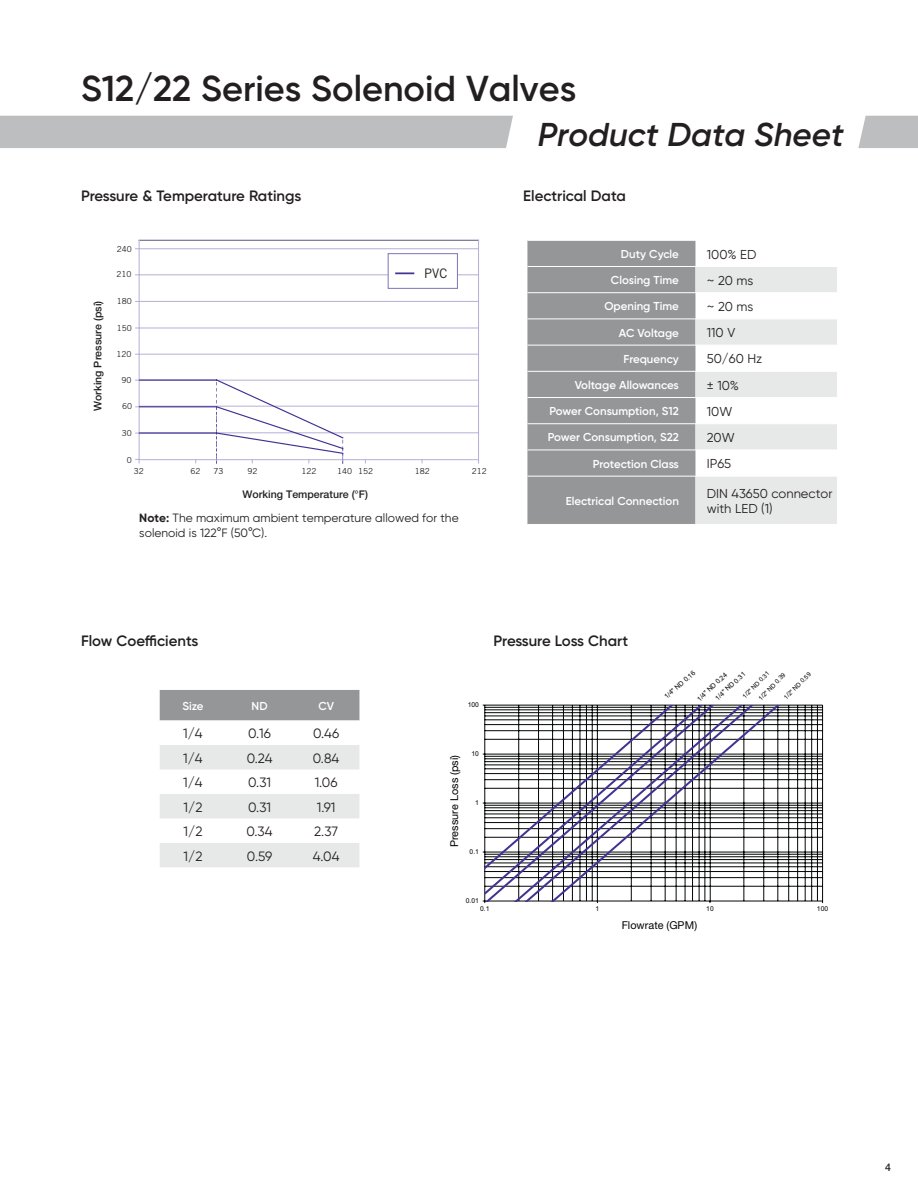
<style>
.page{position:relative;width:918px;height:1188px;background:#fff}
.page>*{position:absolute;margin:0;border:0;box-sizing:border-box;transform-origin:0 0}
.t1{font:600 36px "Gilroy";color:#231f20}
.t2{font:italic 600 33px "Gilroy";color:#231f20}
.Valves_Section_Title{font:600 15px "Gilroy";color:#231f20}
.TABLE_Cells{font:13.5px "Gilroy";color:#231f20}
.t3{font:13.2px "Trade Gothic";color:#231f20}
.t4{font:12.9px/15.5px "Gilroy";color:#231f20}
.t5{font:12px/15px "Gilroy";color:#231f20}
.TABLE_1st_Row{font:600 11.55px "Gilroy";color:#fff}
.t6{font:10.8px "Helvetica Neue LT";color:#030505}
.t7{font:500 10.65px "Helvetica Neue LT";color:#231f20}
.t8{font:500 10.5px "Helvetica Neue LT";color:#231f20}
.t9{font:8.25px "Trade Gothic";color:#231f20}
.t10{font:6.75px "Arial";color:#030505}
.t11{font:6.3px/12.6px "Arial";color:#030505}
.s1{font-weight:700}
</style>
<div class="page">
<svg style="left:858px;top:116px;width:60px;height:32px"></svg>
<div style="left:0;top:116px;width:513px;height:32px;background:#bcbec0"></div>
<hr style="left:139px;top:433px;width:340px;height:1px;background:#b6afd7">
<hr style="left:139px;top:380px;width:340px;height:1px;background:#b6afd7">
<hr style="left:139px;top:301px;width:340px;height:1px;background:#b6afd7">
<hr style="left:139px;top:249px;width:340px;height:1px;background:#b6afd7">
<hr style="left:139px;top:406px;width:340px;height:1px;background:#b6afd7">
<hr style="left:139px;top:354px;width:340px;height:1px;background:#b6afd7">
<hr style="left:139px;top:328px;width:340px;height:1px;background:#b6afd7">
<hr style="left:139px;top:275px;width:340px;height:1px;background:#b6afd7">
<div style="left:139px;top:240px;width:340px;height:220px;border:1px solid #b6afd7"></div>
<div style="left:388px;top:253px;width:70px;height:36px;background:#fff;border:1px solid #8073b5"></div>
<svg style="left:396px;top:272px;width:17px;height:2px"></svg>
<svg style="left:135px;top:378px;width:209px;height:86px"></svg>
<div style="left:527px;top:241px;width:168px;height:283px;background:#949698"></div>
<svg style="left:695px;top:267px;width:142px;height:257px"></svg>
<hr style="left:527px;top:266px;width:168px;height:1px;background:#fff">
<hr style="left:527px;top:292px;width:168px;height:1px;background:#fff">
<hr style="left:695px;top:292px;width:142px;height:1px;background:#fff">
<hr style="left:527px;top:319px;width:168px;height:1px;background:#fff">
<hr style="left:695px;top:319px;width:142px;height:1px;background:#fff">
<hr style="left:527px;top:345px;width:168px;height:1px;background:#fff">
<hr style="left:695px;top:345px;width:142px;height:1px;background:#fff">
<hr style="left:527px;top:371px;width:168px;height:1px;background:#fff">
<hr style="left:695px;top:371px;width:142px;height:1px;background:#fff">
<hr style="left:527px;top:397px;width:168px;height:1px;background:#fff">
<hr style="left:695px;top:397px;width:142px;height:1px;background:#fff">
<hr style="left:527px;top:423px;width:168px;height:1px;background:#fff">
<hr style="left:695px;top:423px;width:142px;height:1px;background:#fff">
<hr style="left:527px;top:450px;width:168px;height:1px;background:#fff">
<hr style="left:695px;top:450px;width:142px;height:1px;background:#fff">
<hr style="left:527px;top:476px;width:168px;height:1px;background:#fff">
<hr style="left:695px;top:476px;width:142px;height:1px;background:#fff">
<svg style="left:485px;top:705px;width:338px;height:197px"></svg>
<svg style="left:160px;top:690px;width:199px;height:177px"></svg>
<h1 class="t1" style="left:81px;top:66px;width:497px">S12/22 Series Solenoid Valves</h1>
<p class="Valves_Section_Title" style="left:81px;top:186px;width:222px">Pressure &amp; Temperature Ratings</p>
<p class="t9" style="left:117px;top:244px;width:17px">240</p>
<p class="t7" style="left:92px;top:411px;width:112px;rotate:-90deg">Working Pressure (psi)</p>
<p class="t9" style="left:117px;top:269px;width:17px">210</p>
<p class="t3" style="left:424px;top:265px;width:24px">PVC</p>
<p class="t9" style="left:117px;top:296px;width:17px">180</p>
<p class="t9" style="left:117px;top:323px;width:17px">150</p>
<p class="t9" style="left:117px;top:349px;width:17px">120</p>
<p class="t9" style="left:122px;top:375px;width:12px">90</p>
<p class="t9" style="left:122px;top:401px;width:12px">60</p>
<p class="t9" style="left:122px;top:428px;width:12px">30</p>
<p class="t9" style="left:127px;top:455px;width:7px">0</p>
<p class="t9" style="left:214px;top:467px;width:12px">73</p>
<p class="t9" style="left:337px;top:467px;width:17px">140</p>
<p class="t9" style="left:134px;top:467px;width:12px">32</p>
<p class="t9" style="left:191px;top:467px;width:12px">62</p>
<p class="t9" style="left:247px;top:467px;width:12px">92</p>
<p class="t9" style="left:301px;top:467px;width:17px">122</p>
<p class="t9" style="left:358px;top:467px;width:17px">152</p>
<p class="t9" style="left:415px;top:467px;width:17px">182</p>
<p class="t9" style="left:472px;top:467px;width:17px">212</p>
<p class="t7" style="left:242px;top:488px;width:127px">Working Temperature (°F)</p>
<p class="t5" style="left:139px;top:510px;width:321px"><span class="s1">Note:</span> The maximum ambient temperature allowed for the solenoid is 122°F (50°C).</p>
<h2 class="t2" style="left:538px;top:114px;width:308px">Product Data Sheet</h2>
<p class="Valves_Section_Title" style="left:523px;top:186px;width:104px">Electrical Data</p>
<p class="TABLE_1st_Row" style="left:621px;top:247px;width:60px">Duty Cycle</p>
<p class="t4" style="left:707px;top:246px;width:51px">100% ED</p>
<p class="TABLE_1st_Row" style="left:611px;top:273px;width:69px">Closing Time</p>
<p class="t4" style="left:707px;top:272px;width:48px">~ 20 ms</p>
<p class="TABLE_1st_Row" style="left:604px;top:299px;width:76px">Opening Time</p>
<p class="t4" style="left:707px;top:299px;width:48px">~ 20 ms</p>
<p class="TABLE_1st_Row" style="left:619px;top:325px;width:62px">AC Voltage</p>
<p class="t4" style="left:707px;top:325px;width:30px">110 V</p>
<p class="TABLE_1st_Row" style="left:623px;top:352px;width:57px">Frequency</p>
<p class="t4" style="left:707px;top:351px;width:57px">50/60 Hz</p>
<p class="TABLE_1st_Row" style="left:575px;top:378px;width:106px">Voltage Allowances</p>
<p class="t4" style="left:707px;top:377px;width:34px">± 10%</p>
<p class="TABLE_1st_Row" style="left:550px;top:404px;width:131px">Power Consumption, S12</p>
<p class="t4" style="left:707px;top:403px;width:27px">10W</p>
<p class="TABLE_1st_Row" style="left:548px;top:430px;width:133px">Power Consumption, S22</p>
<p class="t4" style="left:707px;top:430px;width:29px">20W</p>
<p class="TABLE_1st_Row" style="left:593px;top:456px;width:88px">Protection Class</p>
<p class="t4" style="left:707px;top:456px;width:26px">IP65</p>
<p class="TABLE_1st_Row" style="left:566px;top:494px;width:115px">Electrical Connection</p>
<p class="t4" style="left:707px;top:485px;width:127px">DIN 43650 connector with LED (1)</p>
<p class="Valves_Section_Title" style="left:81px;top:631px;width:119px">Flow Coefficients</p>
<p class="TABLE_1st_Row" style="left:182px;top:699px;width:23px">Size</p>
<p class="TABLE_1st_Row" style="left:252px;top:699px;width:17px">ND</p>
<p class="TABLE_1st_Row" style="left:318px;top:699px;width:17px">CV</p>
<p class="TABLE_Cells" style="left:183px;top:725px;width:21px">1/4</p>
<p class="TABLE_Cells" style="left:248px;top:725px;width:24px">0.16</p>
<p class="TABLE_Cells" style="left:313px;top:725px;width:28px">0.46</p>
<p class="TABLE_Cells" style="left:183px;top:750px;width:21px">1/4</p>
<p class="TABLE_Cells" style="left:247px;top:750px;width:27px">0.24</p>
<p class="TABLE_Cells" style="left:313px;top:750px;width:28px">0.84</p>
<p class="TABLE_Cells" style="left:183px;top:774px;width:21px">1/4</p>
<p class="TABLE_Cells" style="left:248px;top:774px;width:24px">0.31</p>
<p class="TABLE_Cells" style="left:315px;top:774px;width:24px">1.06</p>
<p class="TABLE_Cells" style="left:184px;top:799px;width:20px">1/2</p>
<p class="TABLE_Cells" style="left:248px;top:799px;width:24px">0.31</p>
<p class="TABLE_Cells" style="left:317px;top:799px;width:20px">1.91</p>
<p class="TABLE_Cells" style="left:184px;top:823px;width:20px">1/2</p>
<p class="TABLE_Cells" style="left:246px;top:823px;width:28px">0.34</p>
<p class="TABLE_Cells" style="left:314px;top:823px;width:25px">2.37</p>
<p class="TABLE_Cells" style="left:184px;top:848px;width:20px">1/2</p>
<p class="TABLE_Cells" style="left:247px;top:848px;width:27px">0.59</p>
<p class="TABLE_Cells" style="left:313px;top:848px;width:28px">4.04</p>
<p class="Valves_Section_Title" style="left:494px;top:631px;width:136px">Pressure Loss Chart</p>
<p class="t10" style="left:468px;top:700px;width:13px">100</p>
<p class="t6" style="left:448px;top:847px;width:94px;rotate:-90deg">Pressure Loss (psi)</p>
<p class="t10" style="left:471px;top:749px;width:9px">10</p>
<p class="t10" style="left:475px;top:798px;width:5px">1</p>
<p class="t10" style="left:470px;top:847px;width:11px">0.1</p>
<p class="t10" style="left:466px;top:896px;width:15px">0.01</p>
<p class="t10" style="left:663px;top:694px;width:40px;rotate:-41deg">1/4" ND 0.16</p>
<p class="t10" style="left:695px;top:697px;width:40px;rotate:-43deg">1/4" ND 0.24</p>
<p class="t11" style="left:746px;top:686px;width:37px;text-indent:-10px;rotate:-45deg">1/2" ND 0.31<br>1/2" ND 0.39</p>
<p class="t11" style="left:780px;top:694px;width:37px;rotate:-45deg">1/2" ND 0.59</p>
<p class="t10" style="left:713px;top:695px;width:40px;rotate:-42deg">1/4" ND 0.31</p>
<p class="t10" style="left:480px;top:904px;width:11px">0.1</p>
<p class="t10" style="left:596px;top:904px;width:5px">1</p>
<p class="t10" style="left:706px;top:904px;width:9px">10</p>
<p class="t10" style="left:817px;top:904px;width:13px">100</p>
<p class="t6" style="left:622px;top:919px;width:77px">Flowrate (GPM)</p>
<p class="t8" style="left:885px;top:1161px;width:7px">4</p>
</div>
